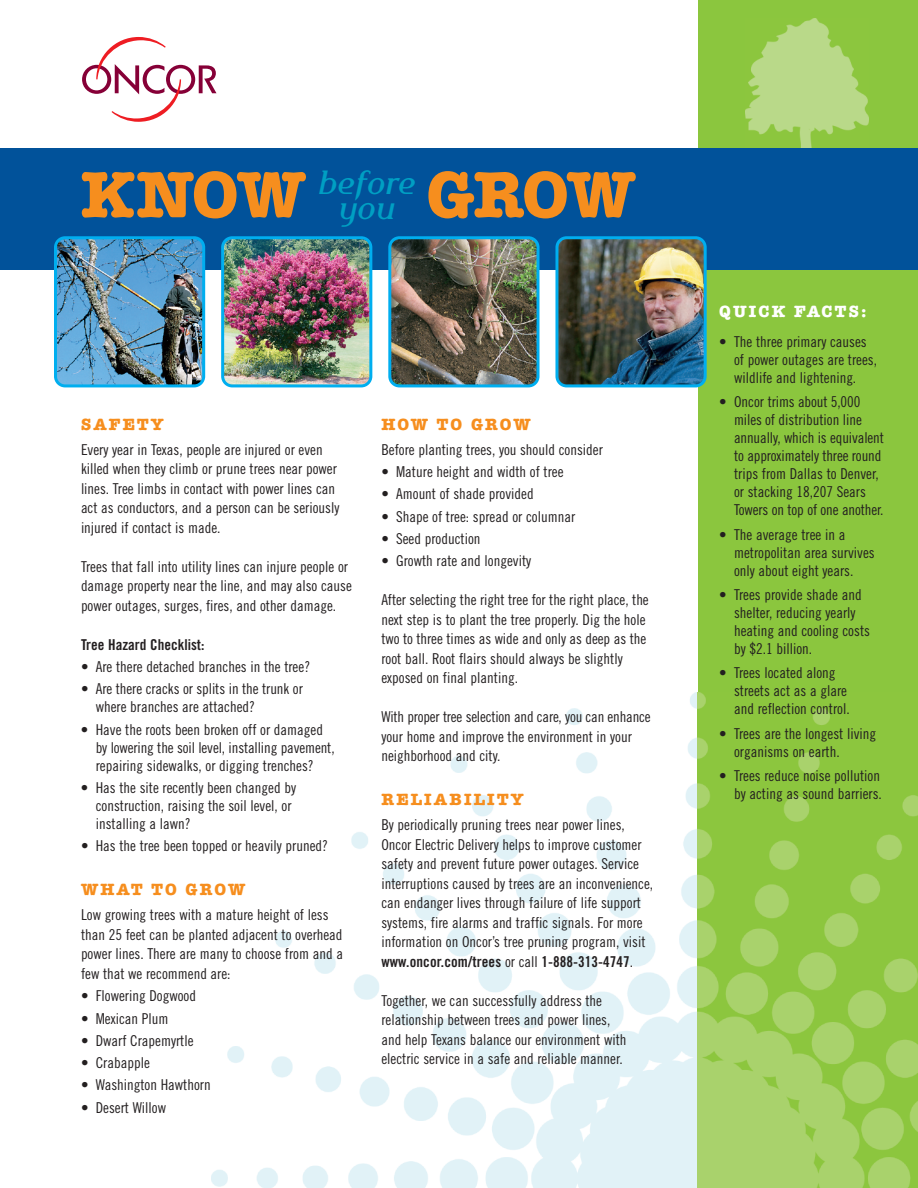
<style>
.page{position:relative;width:918px;height:1188px;background:#fff}
.page>*{position:absolute;margin:0;border:0;box-sizing:border-box;transform-origin:0 0}
.t1{font:700 65.55px "American Typewriter";letter-spacing:-.03em;color:#f68e1e}
.t2{font:italic 500 34.8px/24.6px "Maverick";color:#009fc3;text-align:center}
.t3{font:700 16.5px "American Typewriter";letter-spacing:.13em;color:#f68e1e}
.t4{font:700 16.5px "American Typewriter";letter-spacing:.13em;color:#fff}
.t5{font:15px/19.5px "Trade Gothic Cond Eighteen";color:#231f20}
.t6{font:15px "Trade Gothic Bold Cond Twenty";color:#231f20}
.s1{font-family:"Trade Gothic Cond Eighteen"}
</style>
<div class="page">
<img style="left:211px;top:692px;width:487px;height:496px">
<div style="left:698px;top:0;width:220px;height:1188px;background:#8bc63e"></div>
<img style="left:745px;top:19px;width:124px;height:129px">
<div style="left:0;top:148px;width:918px;height:122px;background:#01529a"></div>
<svg style="left:698px;top:692px;width:220px;height:496px"></svg>
<img style="left:54px;top:236px;width:151px;height:151px">
<img style="left:221px;top:236px;width:151px;height:151px">
<img style="left:388px;top:236px;width:152px;height:151px">
<img style="left:555px;top:236px;width:152px;height:151px">
<svg style="left:82px;top:37px;width:134px;height:85px"></svg>
<h2 class="t2" style="left:318px;top:170px;width:99px">before you</h2>
<h1 class="t1" style="left:81px;top:173px;width:226px">KNOW</h1>
<h1 class="t1" style="left:426px;top:173px;width:210px">GROW</h1>
<p class="t3" style="left:81px;top:419px;width:84px">SAFETY</p>
<p class="t5" style="left:81px;top:441px;width:260px">Every year in Texas, people are injured or even killed when they climb or prune trees near power lines. Tree limbs in contact with power lines can act as conductors, and a person can be seriously injured if contact is made.</p>
<p class="t5" style="left:81px;top:558px;width:272px">Trees that fall into utility lines can injure people or damage property near the line, and may also cause power outages, surges, fires, and other damage.</p>
<p class="t6" style="left:81px;top:639px;width:125px">Tree Hazard Checklist:</p>
<p class="t5" style="left:81px;top:658px;width:231px">• Are there detached branches in the tree?</p>
<p class="t5" style="left:96px;top:681px;width:209px;line-height:18px;text-indent:-15px">• Are there cracks or splits in the trunk or where branches are attached?</p>
<p class="t5" style="left:96px;top:722px;width:240px;line-height:18px;text-indent:-15px">• Have the roots been broken off or damaged by lowering the soil level, installing pavement, repairing sidewalks, or digging trenches?</p>
<p class="t5" style="left:96px;top:780px;width:202px;line-height:18px;text-indent:-15px">• Has the site recently been changed by construction, raising the soil level, or installing a lawn?</p>
<p class="t5" style="left:81px;top:837px;width:249px">• Has the tree been topped or heavily pruned?</p>
<p class="t3" style="left:81px;top:884px;width:166px">WHAT TO GROW</p>
<p class="t5" style="left:81px;top:906px;width:264px">Low growing trees with a mature height of less than 25 feet can be planted adjacent to overhead power lines. There are many to choose from and a few that we recommend are:</p>
<p class="t5" style="left:81px;top:987px;width:117px">• Flowering Dogwood</p>
<p class="t5" style="left:81px;top:1010px;width:89px">• Mexican Plum</p>
<p class="t5" style="left:81px;top:1032px;width:114px">• Dwarf Crapemyrtle</p>
<p class="t5" style="left:81px;top:1054px;width:70px">• Crabapple</p>
<p class="t5" style="left:81px;top:1077px;width:131px">• Washington Hawthorn</p>
<p class="t5" style="left:81px;top:1099px;width:87px">• Desert Willow</p>
<p class="t3" style="left:381px;top:419px;width:151px">HOW TO GROW</p>
<p class="t5" style="left:381px;top:441px;width:223px">Before planting trees, you should consider</p>
<p class="t5" style="left:381px;top:463px;width:184px">• Mature height and width of tree</p>
<p class="t5" style="left:381px;top:485px;width:154px">• Amount of shade provided</p>
<p class="t5" style="left:381px;top:508px;width:195px">• Shape of tree: spread or columnar</p>
<p class="t5" style="left:381px;top:530px;width:101px">• Seed production</p>
<p class="t5" style="left:381px;top:552px;width:151px">• Growth rate and longevity</p>
<p class="t5" style="left:381px;top:591px;width:269px">After selecting the right tree for the right place, the next step is to plant the tree properly. Dig the hole two to three times as wide and only as deep as the root ball. Root flairs should always be slightly exposed on final planting.</p>
<p class="t5" style="left:381px;top:708px;width:271px">With proper tree selection and care, you can enhance your home and improve the environment in your neighborhood and city.</p>
<p class="t3" style="left:381px;top:794px;width:144px">RELIABILITY</p>
<p class="t5" style="left:381px;top:816px;width:273px">By periodically pruning trees near power lines, Oncor Electric Delivery helps to improve customer safety and prevent future power outages. Service interruptions caused by trees are an inconvenience, can endanger lives through failure of life support systems, fire alarms and traffic signals. For more information on Oncor’s tree pruning program, visit</p>
<p class="t6" style="left:381px;top:956px;width:253px">www.oncor.com/trees <span class="s1">or call</span> 1-888-313-4747<span class="s1">.</span></p>
<p class="t5" style="left:381px;top:992px;width:247px">Together, we can successfully address the relationship between trees and power lines, and help Texans balance our environment with electric service in a safe and reliable manner.</p>
<p class="t4" style="left:719px;top:306px;width:149px">QUICK FACTS:</p>
<p class="t5" style="left:734px;top:333px;width:144px;line-height:18px;text-indent:-15px">• The three primary causes of power outages are trees, wildlife and lightening.</p>
<p class="t5" style="left:734px;top:394px;width:151px;line-height:18px;text-indent:-15px">• Oncor trims about 5,000 miles of distribution line annually, which is equivalent to approximately three round trips from Dallas to Denver, or stacking 18,207 Sears<br>Towers on top of one another.</p>
<p class="t5" style="left:734px;top:526px;width:142px;line-height:18px;text-indent:-15px">• The average tree in a metropolitan area survives only about eight years.</p>
<p class="t5" style="left:734px;top:587px;width:137px;line-height:18px;text-indent:-15px">• Trees provide shade and shelter, reducing yearly heating and cooling costs by $2.1 billion.</p>
<p class="t5" style="left:734px;top:665px;width:117px;line-height:18px;text-indent:-15px">• Trees located along streets act as a glare and reflection control.</p>
<p class="t5" style="left:734px;top:726px;width:144px;line-height:18px;text-indent:-15px">• Trees are the longest living organisms on earth.</p>
<p class="t5" style="left:719px;top:768px;width:164px;line-height:18px;text-align:right">• Trees reduce noise pollution by acting as sound barriers.</p>
</div>
